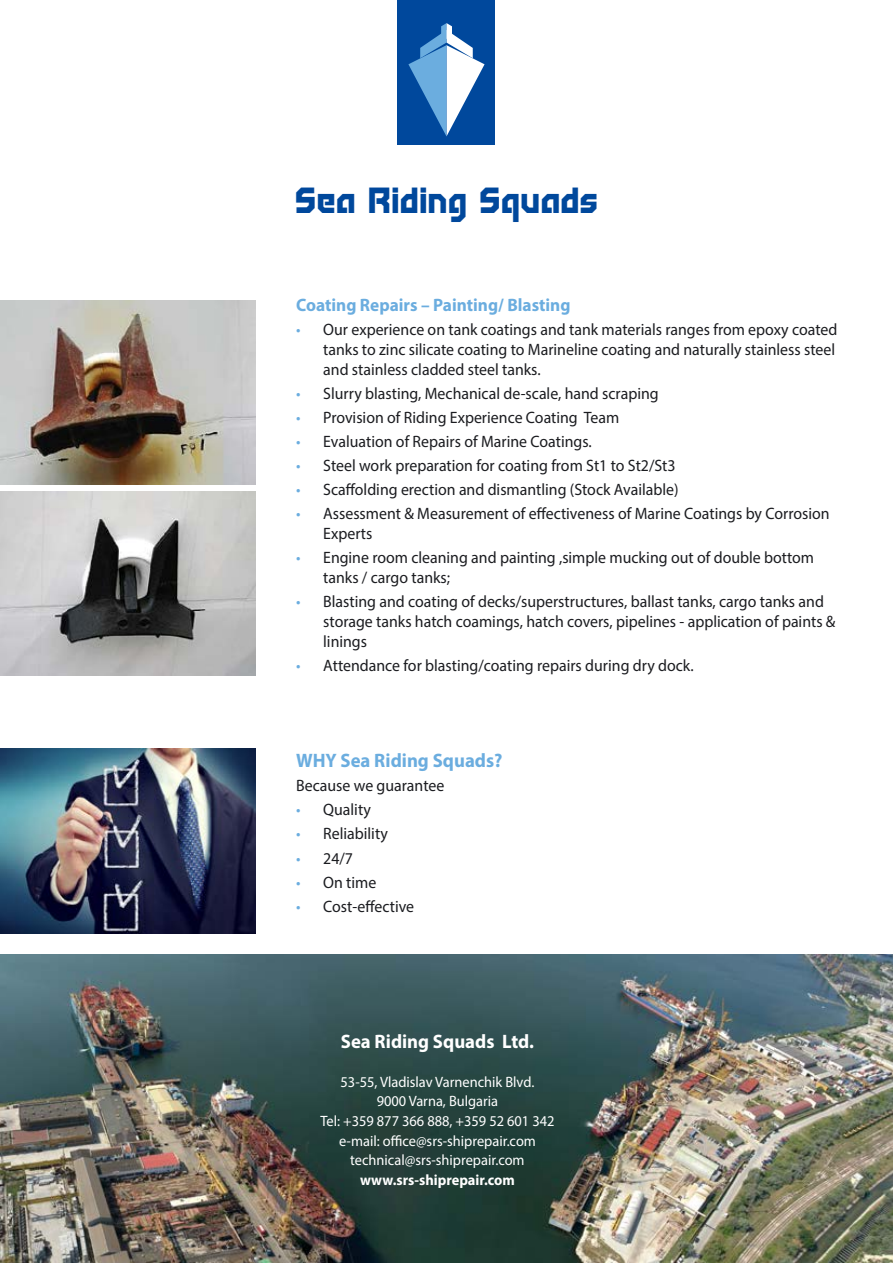
<style>
.page{position:relative;width:893px;height:1263px;background:#fff}
.page>*{position:absolute;margin:0;border:0;box-sizing:border-box;transform-origin:0 0}
.t1{font:900 31.8px "Tichy";color:#00489c}
.t2{font:700 19.5px "Myriad Pro";color:#fff;scale:.96 1}
.t3{font:700 19.5px "Myriad Pro";color:#6baddf;scale:.96 1}
.t4{font:700 18px "Myriad Pro";color:#6baddf;scale:.96 1}
.t5{font:16.5px/19.8px "Myriad Pro";color:#1b1c20;scale:.96 1}
.t6{font:15px/19.5px "Myriad Pro";color:#fff;text-align:center;scale:.96 1}
.t7{font:700 15px "Myriad Pro";color:#fff;scale:.96 1}
.s1{color:#6baddf}
</style>
<div class="page">
<img style="left:0;top:954px;width:892px;height:309px">
<hr style="left:892px;top:954px;width:1px;height:309px;background:#00489c">
<img style="left:0;top:300px;width:255px;height:185px">
<img style="left:0;top:491px;width:255px;height:185px">
<img style="left:0;top:748px;width:255px;height:185px">
<div style="left:398px;top:1px;width:97px;height:144px;background:#00489c"></div>
<svg style="left:408px;top:23px;width:77px;height:113px"></svg>
<h1 class="t1" style="left:294px;top:177px;width:305px">Sea Riding Squads</h1>
<p class="t4" style="left:296px;top:293px;width:287px">Coating Repairs – Painting/ Blasting</p>
<p class="t5" style="left:323px;top:319px;width:537px;text-indent:-27px"><span class="s1">•</span> Our experience on tank coatings and tank materials ranges from epoxy coated tanks to zinc silicate coating to Marineline coating and naturally stainless steel and stainless cladded steel tanks.</p>
<p class="t5" style="left:296px;top:383px;width:379px"><span class="s1">•</span> Slurry blasting, Mechanical de-scale, hand scraping</p>
<p class="t5" style="left:296px;top:407px;width:338px"><span class="s1">•</span> Provision of Riding Experience Coating Team</p>
<p class="t5" style="left:296px;top:431px;width:309px"><span class="s1">•</span> Evaluation of Repairs of Marine Coatings.</p>
<p class="t5" style="left:296px;top:455px;width:397px"><span class="s1">•</span> Steel work preparation for coating from St1 to St2/St3</p>
<p class="t5" style="left:296px;top:479px;width:400px"><span class="s1">•</span> Scaffolding erection and dismantling (Stock Available)</p>
<p class="t5" style="left:323px;top:503px;width:529px;text-indent:-27px"><span class="s1">•</span> Assessment &amp; Measurement of effectiveness of Marine Coatings by Corrosion<br>Experts</p>
<p class="t5" style="left:323px;top:547px;width:513px;text-indent:-27px"><span class="s1">•</span> Engine room cleaning and painting ,simple mucking out of double bottom tanks / cargo tanks;</p>
<p class="t5" style="left:323px;top:591px;width:535px;text-indent:-27px"><span class="s1">•</span> Blasting and coating of decks/superstructures, ballast tanks, cargo tanks and storage tanks hatch coamings, hatch covers, pipelines - application of paints &amp; linings</p>
<p class="t5" style="left:296px;top:655px;width:416px"><span class="s1">•</span> Attendance for blasting/coating repairs during dry dock.</p>
<p class="t3" style="left:296px;top:748px;width:216px">WHY Sea Riding Squads?</p>
<p class="t5" style="left:296px;top:776px;width:156px">Because we guarantee</p>
<p class="t5" style="left:296px;top:800px;width:79px"><span class="s1">•</span> Quality</p>
<p class="t5" style="left:296px;top:824px;width:97px"><span class="s1">•</span> Reliability</p>
<p class="t5" style="left:296px;top:848px;width:61px"><span class="s1">•</span> 24/7</p>
<p class="t5" style="left:296px;top:872px;width:85px"><span class="s1">•</span> On time</p>
<p class="t5" style="left:296px;top:896px;width:124px"><span class="s1">•</span> Cost-effective</p>
<p class="t2" style="left:341px;top:1029px;width:203px">Sea Riding Squads Ltd.</p>
<p class="t6" style="left:320px;top:1072px;width:245px">53-55, Vladislav Varnenchik Blvd.<br>9000 Varna, Bulgaria<br>Tel: +359 877 366 888, +359 52 601 342 e-mail: office@srs-shiprepair.com technical@srs-shiprepair.com</p>
<p class="t7" style="left:360px;top:1170px;width:163px">www.srs-shiprepair.com</p>
</div>
